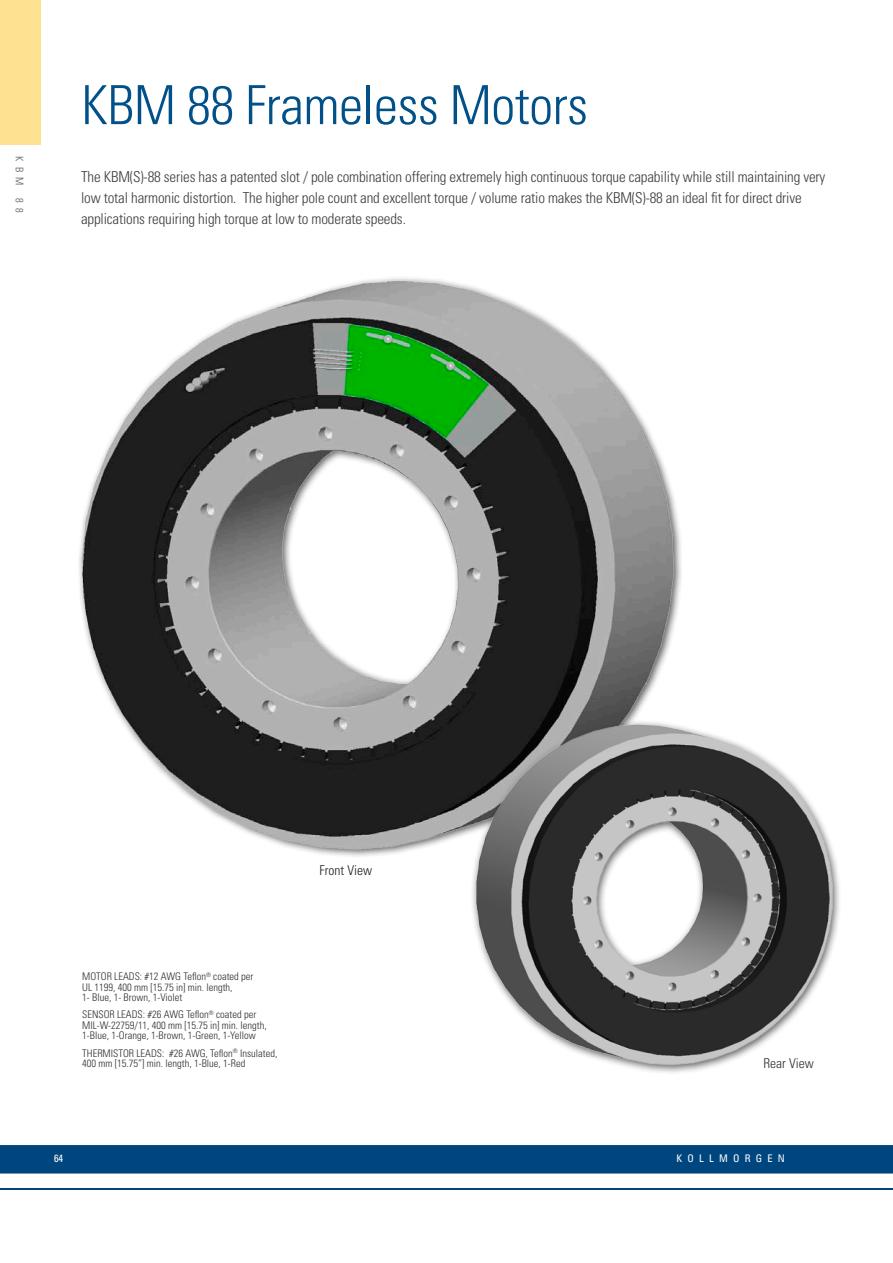
<style>
.page{position:relative;width:893px;height:1263px;background:#fff}
.page>*{position:absolute;margin:0;border:0;box-sizing:border-box;transform-origin:0 0}
.t1{font:300 condensed 54px "Univers LT Std";letter-spacing:-.01em;color:#015188}
.t2{font:300 condensed 15px/21px "Univers LT Std";letter-spacing:-.01em;color:#3e3e3f}
.t3{font:300 condensed 13.5px "Univers LT Std";color:#231f20}
.t4{font:300 condensed 13.5px "Univers LT Std";color:#312f30}
.t5{font:300 condensed 10.5px/10.5px "Univers LT Std";color:#312f30}
.t6{font:condensed 10.5px "Univers LT Std";letter-spacing:.5em;color:#fff}
.t7{font:300 condensed 10.5px "Univers LT Std";color:#57585a}
</style>
<div class="page">
<img style="left:79px;top:278px;width:603px;height:579px">
<img style="left:423px;top:684px;width:417px;height:389px">
<div style="left:0;top:1145px;width:893px;height:28px;background:#00467e"></div>
<hr style="left:0;top:1188px;width:893px;height:2px;background:#00467e">
<div style="left:0;top:0;width:40px;height:145px;background:#ffe192"></div>
<p class="t7" style="left:26px;top:156px;width:58px;rotate:90deg">KBM 88</p>
<h1 class="t1" style="left:81px;top:73px;width:509px">KBM 88 Frameless Motors</h1>
<p class="t2" style="left:81px;top:166px;width:746px">The KBM(S)-88 series has a patented slot / pole combination offering extremely high continuous torque capability while still maintaining very low total harmonic distortion. The higher pole count and excellent torque / volume ratio makes the KBM(S)-88 an ideal fit for direct drive applications requiring high torque at low to moderate speeds.</p>
<p class="t3" style="left:320px;top:862px;width:54px">Front View</p>
<p class="t5" style="left:82px;top:971px;width:173px">MOTOR LEADS: #12 AWG Teflon<sup>®</sup> coated per<br>UL 1199, 400 mm [15.75 in] min. length,<br>1- Blue, 1- Brown, 1-Violet</p>
<p class="t5" style="left:82px;top:1009px;width:186px">SENSOR LEADS: #26 AWG Teflon<sup>®</sup> coated per<br>MIL-W-22759/11, 400 mm [15.75 in] min. length,<br>1-Blue, 1-Orange, 1-Brown, 1-Green, 1-Yellow</p>
<p class="t5" style="left:82px;top:1048px;width:197px">THERMISTOR LEADS: #26 AWG, Teflon<sup>®</sup> Insulated,<br>400 mm [15.75”] min. length, 1-Blue, 1-Red</p>
<p class="t4" style="left:764px;top:1055px;width:52px">Rear View</p>
<p class="t6" style="left:54px;top:1151px;width:11px">64</p>
<p class="t6" style="left:676px;top:1151px;width:110px">KOLLMORGEN</p>
</div>
